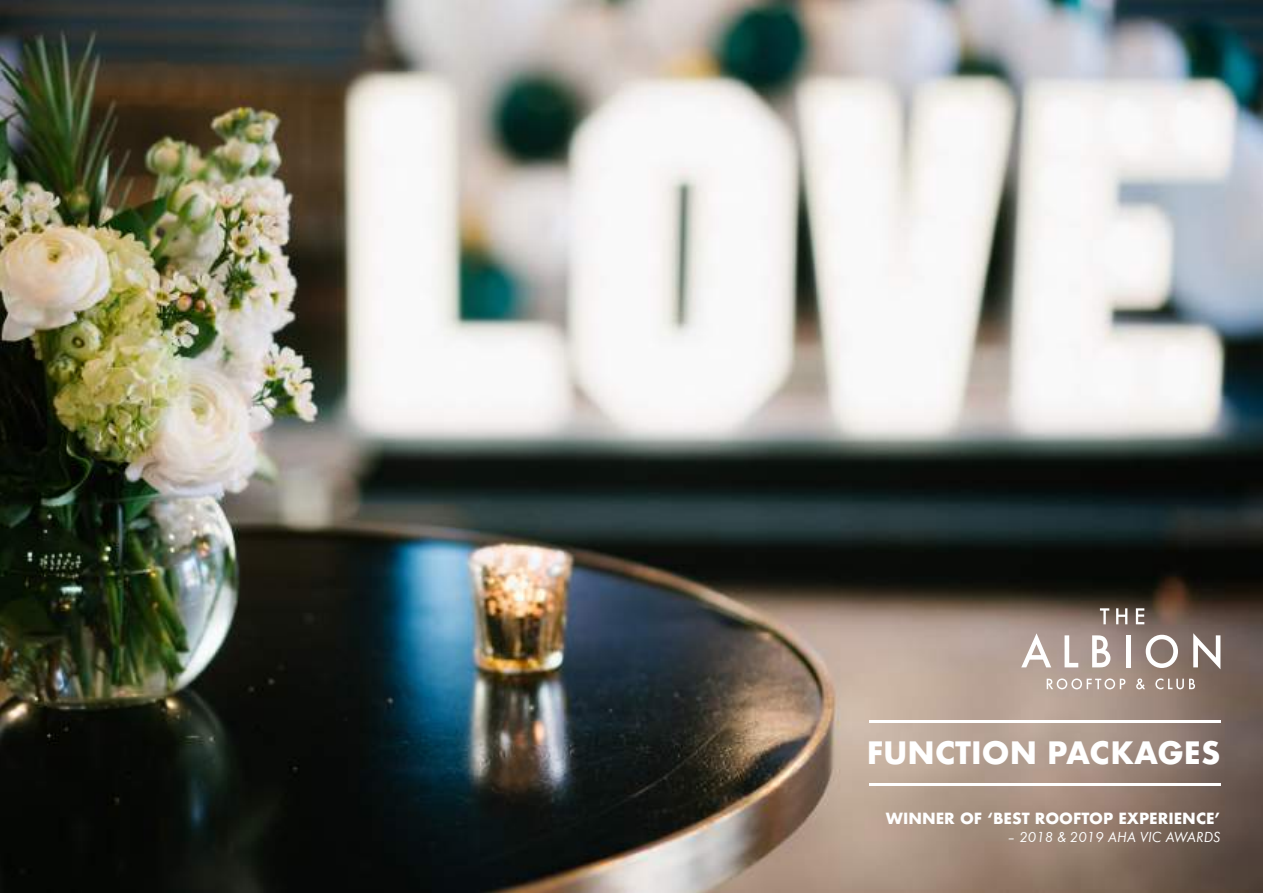
<style>
.page{position:relative;width:1263px;height:893px;background:#fff}
.page>*{position:absolute;margin:0;border:0;box-sizing:border-box;transform-origin:0 0}
.t1{font:700 30px "Futura";color:#fff}
.t2{font:700 15px "Futura";color:#fff}
.t3{font:15px "Futura Boo Obl";color:#fff}
</style>
<div class="page">
<img style="left:0;top:0;width:1263px;height:893px">
<svg style="left:1021px;top:633px;width:30px;height:34px"></svg>
<svg style="left:1064px;top:635px;width:14px;height:32px"></svg>
<svg style="left:1092px;top:635px;width:18px;height:32px"></svg>
<hr style="left:1126px;top:635px;width:4px;height:32px;background:#fff">
<svg style="left:1146px;top:635px;width:32px;height:33px"></svg>
<svg style="left:1193px;top:633px;width:27px;height:36px"></svg>
<svg style="left:1100px;top:608px;width:9px;height:16px"></svg>
<svg style="left:1116px;top:608px;width:11px;height:16px"></svg>
<svg style="left:1136px;top:608px;width:8px;height:16px"></svg>
<svg style="left:1047px;top:678px;width:78px;height:11px"></svg>
<svg style="left:1136px;top:678px;width:9px;height:11px"></svg>
<svg style="left:1155px;top:678px;width:40px;height:11px"></svg>
<hr style="left:869px;top:720px;width:351px;height:2px;background:#fff">
<hr style="left:869px;top:783px;width:351px;height:2px;background:#fff">
<h1 class="t1" style="left:867px;top:730px;width:355px">FUNCTION PACKAGES</h1>
<p class="t2" style="left:886px;top:807px;width:336px">WINNER OF ‘BEST ROOFTOP EXPERIENCE’</p>
<p class="t3" style="left:1007px;top:828px;width:215px">– 2018 &amp; 2019 AHA VIC AWARDS</p>
</div>
